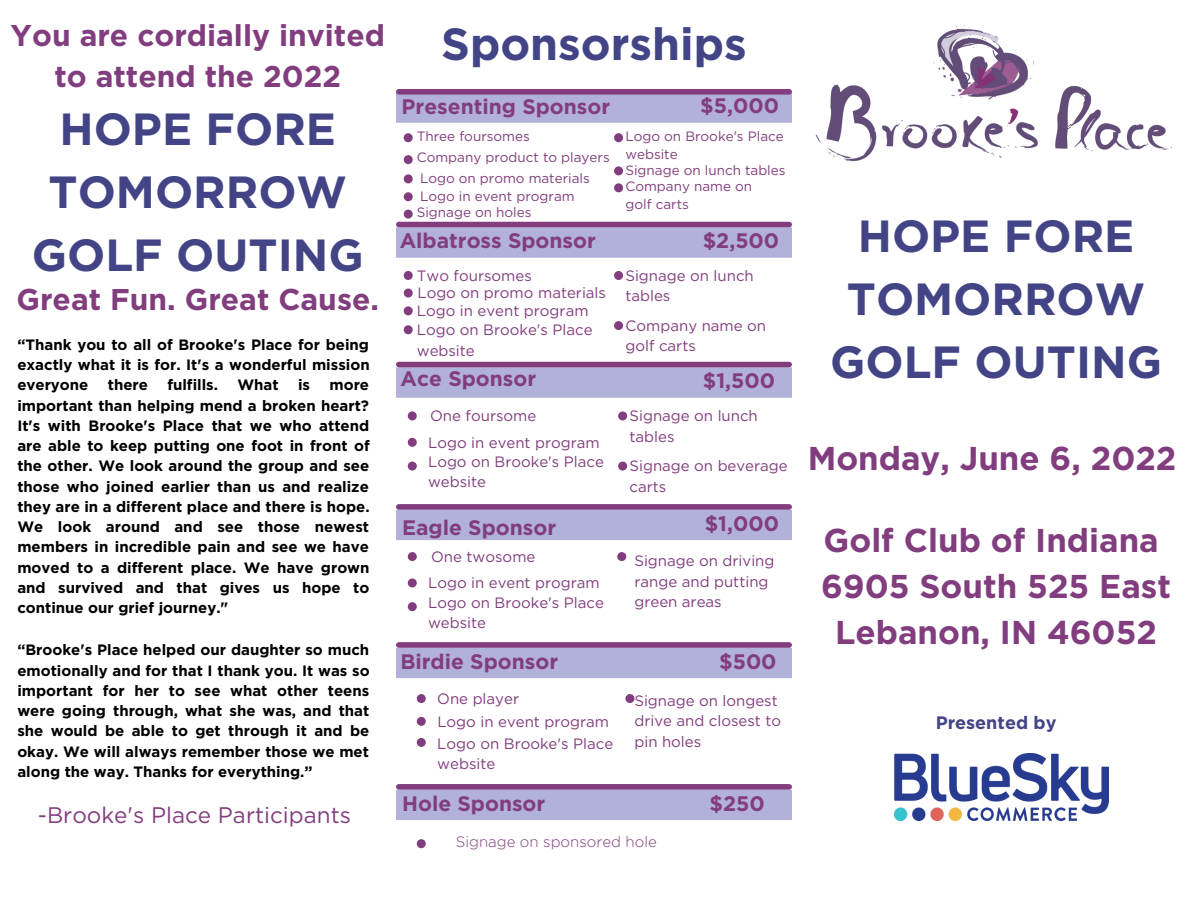
<style>
.page{position:relative;width:1188px;height:918px;background:#fff}
.page>*{position:absolute;margin:0;border:0;box-sizing:border-box;transform-origin:0 0}
.t1{font:700 45px/63px "Gotham";color:#424486;text-align:center}
.t2{font:700 33px "Gotham";color:#813d7e}
.t3{font:700 30px/41.7px "Gotham";color:#813d7e;text-align:center}
.t4{font:22.5px "Gotham";color:#813d7e}
.t5{font:700 21px "Gotham";color:#813d7e}
.t6{font:700 18px "Gotham";color:#424486}
.t7{font:700 15px/20.2px "Gotham";color:#000;text-align:justify}
.t8{font:15px/20.2px "Gotham";color:#813d7e}
.t9{font:300 15px "Gotham";color:#813d7e}
.t10{font:13.5px "Gotham";color:#813d7e}
</style>
<div class="page">
<img style="left:789px;top:25px;width:383px;height:137px">
<img style="left:895px;top:754px;width:213px;height:66px">
<div style="left:417px;top:839px;width:9px;height:9px;background:#813d7e;border-radius:50%"></div>
<div style="left:396px;top:790px;width:396px;height:30px;background:#b2b1d9"></div>
<div style="left:399px;top:784px;width:390px;height:6px;background:#813d7e"></div>
<div style="left:396px;top:648px;width:396px;height:30px;background:#b2b1d9"></div>
<div style="left:399px;top:642px;width:390px;height:6px;background:#813d7e"></div>
<div style="left:625px;top:694px;width:9px;height:9px;background:#813d7e;border-radius:50%"></div>
<div style="left:417px;top:738px;width:9px;height:9px;background:#813d7e;border-radius:50%"></div>
<div style="left:417px;top:717px;width:9px;height:9px;background:#813d7e;border-radius:50%"></div>
<div style="left:417px;top:694px;width:9px;height:9px;background:#813d7e;border-radius:50%"></div>
<div style="left:617px;top:552px;width:9px;height:9px;background:#813d7e;border-radius:50%"></div>
<div style="left:408px;top:578px;width:9px;height:9px;background:#813d7e;border-radius:50%"></div>
<div style="left:408px;top:602px;width:9px;height:9px;background:#813d7e;border-radius:50%"></div>
<div style="left:408px;top:552px;width:9px;height:9px;background:#813d7e;border-radius:50%"></div>
<div style="left:408px;top:438px;width:9px;height:9px;background:#813d7e;border-radius:50%"></div>
<div style="left:408px;top:462px;width:9px;height:9px;background:#813d7e;border-radius:50%"></div>
<div style="left:408px;top:411px;width:9px;height:9px;background:#813d7e;border-radius:50%"></div>
<div style="left:618px;top:411px;width:9px;height:9px;background:#813d7e;border-radius:50%"></div>
<div style="left:618px;top:462px;width:9px;height:9px;background:#813d7e;border-radius:50%"></div>
<div style="left:396px;top:510px;width:396px;height:30px;background:#b2b1d9"></div>
<div style="left:399px;top:504px;width:390px;height:6px;background:#813d7e"></div>
<div style="left:396px;top:367px;width:396px;height:31px;background:#b2b1d9"></div>
<div style="left:399px;top:362px;width:390px;height:5px;background:#813d7e"></div>
<div style="left:396px;top:227px;width:396px;height:31px;background:#b2b1d9"></div>
<div style="left:399px;top:222px;width:390px;height:5px;background:#813d7e"></div>
<div style="left:396px;top:92px;width:396px;height:31px;background:#b2b1d9"></div>
<div style="left:399px;top:89px;width:390px;height:6px;background:#813d7e"></div>
<div style="left:404px;top:289px;width:9px;height:9px;background:#813d7e;border-radius:50%"></div>
<div style="left:404px;top:325px;width:9px;height:9px;background:#813d7e;border-radius:50%"></div>
<div style="left:404px;top:271px;width:9px;height:9px;background:#813d7e;border-radius:50%"></div>
<div style="left:614px;top:271px;width:9px;height:9px;background:#813d7e;border-radius:50%"></div>
<div style="left:614px;top:321px;width:9px;height:9px;background:#813d7e;border-radius:50%"></div>
<div style="left:404px;top:306px;width:9px;height:9px;background:#813d7e;border-radius:50%"></div>
<div style="left:404px;top:210px;width:9px;height:9px;background:#813d7e;border-radius:50%"></div>
<div style="left:614px;top:133px;width:9px;height:9px;background:#813d7e;border-radius:50%"></div>
<div style="left:404px;top:133px;width:9px;height:9px;background:#813d7e;border-radius:50%"></div>
<div style="left:614px;top:166px;width:9px;height:9px;background:#813d7e;border-radius:50%"></div>
<div style="left:614px;top:183px;width:9px;height:9px;background:#813d7e;border-radius:50%"></div>
<div style="left:404px;top:174px;width:9px;height:9px;background:#813d7e;border-radius:50%"></div>
<div style="left:404px;top:192px;width:9px;height:9px;background:#813d7e;border-radius:50%"></div>
<div style="left:404px;top:155px;width:9px;height:9px;background:#813d7e;border-radius:50%"></div>
<p class="t3" style="left:11px;top:16px;width:376px">You are cordially invited to attend the 2022</p>
<p class="t1" style="left:32px;top:100px;width:333px">HOPE FORE<br>TOMORROW<br>GOLF OUTING</p>
<p class="t3" style="left:17px;top:281px;width:364px">Great Fun. Great Cause.</p>
<p class="t7" style="left:17px;top:335px;width:354px">“Thank you to all of Brooke's Place for being exactly what it is for. It's a wonderful mission everyone</p>
<p class="t7" style="left:108px;top:376px;width:42px">there</p>
<p class="t7" style="left:167px;top:376px;width:52px">fulfills.</p>
<p class="t7" style="left:237px;top:376px;width:43px">What</p>
<p class="t7" style="left:298px;top:376px;width:14px">is</p>
<p class="t7" style="left:17px;top:376px;width:354px;text-indent:312px">more important than helping mend a broken heart?<br>It's with Brooke's Place that we who attend are able to keep putting one foot in front of the other. We look around the group and see those who joined earlier than us and realize they are in a different place and there is hope.<br>We look around and see those newest members in incredible pain and see we have moved to a different place. We have grown and survived and that gives us hope to continue our grief journey."</p>
<p class="t7" style="left:17px;top:641px;width:354px">“Brooke's Place helped our daughter so much emotionally and for that I thank you. It was so important for her to see what other teens were going through, what she was, and that she would be able to get through it and be okay. We will always remember those we met along the way. Thanks for everything.”</p>
<p class="t4" style="left:38px;top:803px;width:315px">-Brooke's Place Participants</p>
<p class="t1" style="left:441px;top:15px;width:307px">Sponsorships</p>
<p class="t5" style="left:402px;top:98px;width:210px">Presenting Sponsor</p>
<p class="t5" style="left:700px;top:97px;width:80px">$5,000</p>
<p class="t10" style="left:417px;top:129px;width:115px">Three foursomes</p>
<p class="t10" style="left:417px;top:150px;width:195px">Company product to players</p>
<p class="t10" style="left:420px;top:171px;width:171px">Logo on promo materials</p>
<p class="t10" style="left:420px;top:189px;width:156px">Logo in event program</p>
<p class="t10" style="left:417px;top:205px;width:116px">Signage on holes</p>
<p class="t10" style="left:625px;top:129px;width:160px">Logo on Brooke's Place</p>
<p class="t10" style="left:625px;top:147px;width:54px">website</p>
<p class="t10" style="left:625px;top:163px;width:162px">Signage on lunch tables</p>
<p class="t10" style="left:625px;top:179px;width:128px">Company name on</p>
<p class="t10" style="left:625px;top:197px;width:65px">golf carts</p>
<p class="t5" style="left:400px;top:232px;width:198px">Albatross Sponsor</p>
<p class="t5" style="left:703px;top:232px;width:78px">$2,500</p>
<p class="t8" style="left:417px;top:265px;width:117px">Two foursomes</p>
<p class="t8" style="left:625px;top:265px;width:130px">Signage on lunch tables</p>
<p class="t8" style="left:625px;top:315px;width:142px">Company name on</p>
<p class="t8" style="left:625px;top:336px;width:72px">golf carts</p>
<p class="t8" style="left:417px;top:283px;width:190px">Logo on promo materials</p>
<p class="t8" style="left:417px;top:320px;width:177px">Logo on Brooke's Place website</p>
<p class="t8" style="left:417px;top:300px;width:173px">Logo in event program</p>
<p class="t5" style="left:401px;top:369px;width:137px">Ace Sponsor</p>
<p class="t5" style="left:703px;top:372px;width:74px">$1,500</p>
<p class="t8" style="left:430px;top:406px;width:108px">One foursome</p>
<p class="t8" style="left:630px;top:406px;width:130px">Signage on lunch tables</p>
<p class="t8" style="left:630px;top:456px;width:160px">Signage on beverage</p>
<p class="t8" style="left:630px;top:476px;width:38px">carts</p>
<p class="t5" style="left:402px;top:518px;width:156px">Eagle Sponsor</p>
<p class="t5" style="left:705px;top:514px;width:76px">$1,000</p>
<p class="t8" style="left:428px;top:432px;width:173px">Logo in event program</p>
<p class="t8" style="left:428px;top:451px;width:177px">Logo on Brooke's Place website</p>
<p class="t8" style="left:431px;top:546px;width:106px">One twosome</p>
<p class="t8" style="left:428px;top:573px;width:173px">Logo in event program</p>
<p class="t8" style="left:428px;top:592px;width:177px">Logo on Brooke's Place website</p>
<p class="t8" style="left:634px;top:551px;width:142px">Signage on driving range and putting green areas</p>
<p class="t5" style="left:400px;top:652px;width:159px">Birdie Sponsor</p>
<p class="t5" style="left:719px;top:652px;width:59px">$500</p>
<p class="t8" style="left:437px;top:688px;width:83px">One player</p>
<p class="t8" style="left:437px;top:711px;width:173px">Logo in event program</p>
<p class="t8" style="left:437px;top:733px;width:177px">Logo on Brooke's Place website</p>
<p class="t8" style="left:634px;top:690px;width:148px">Signage on longest drive and closest to pin holes</p>
<p class="t5" style="left:402px;top:794px;width:145px">Hole Sponsor</p>
<p class="t5" style="left:710px;top:794px;width:57px">$250</p>
<p class="t9" style="left:456px;top:834px;width:203px">Signage on sponsored hole</p>
<p class="t1" style="left:830px;top:207px;width:333px">HOPE FORE<br>TOMORROW<br>GOLF OUTING</p>
<p class="t2" style="left:808px;top:444px;width:370px">Monday, June 6, 2022</p>
<p class="t2" style="left:824px;top:526px;width:337px">Golf Club of Indiana</p>
<p class="t2" style="left:821px;top:572px;width:352px">6905 South 525 East</p>
<p class="t2" style="left:835px;top:618px;width:323px">Lebanon, IN 46052</p>
<p class="t6" style="left:936px;top:715px;width:122px">Presented by</p>
</div>
